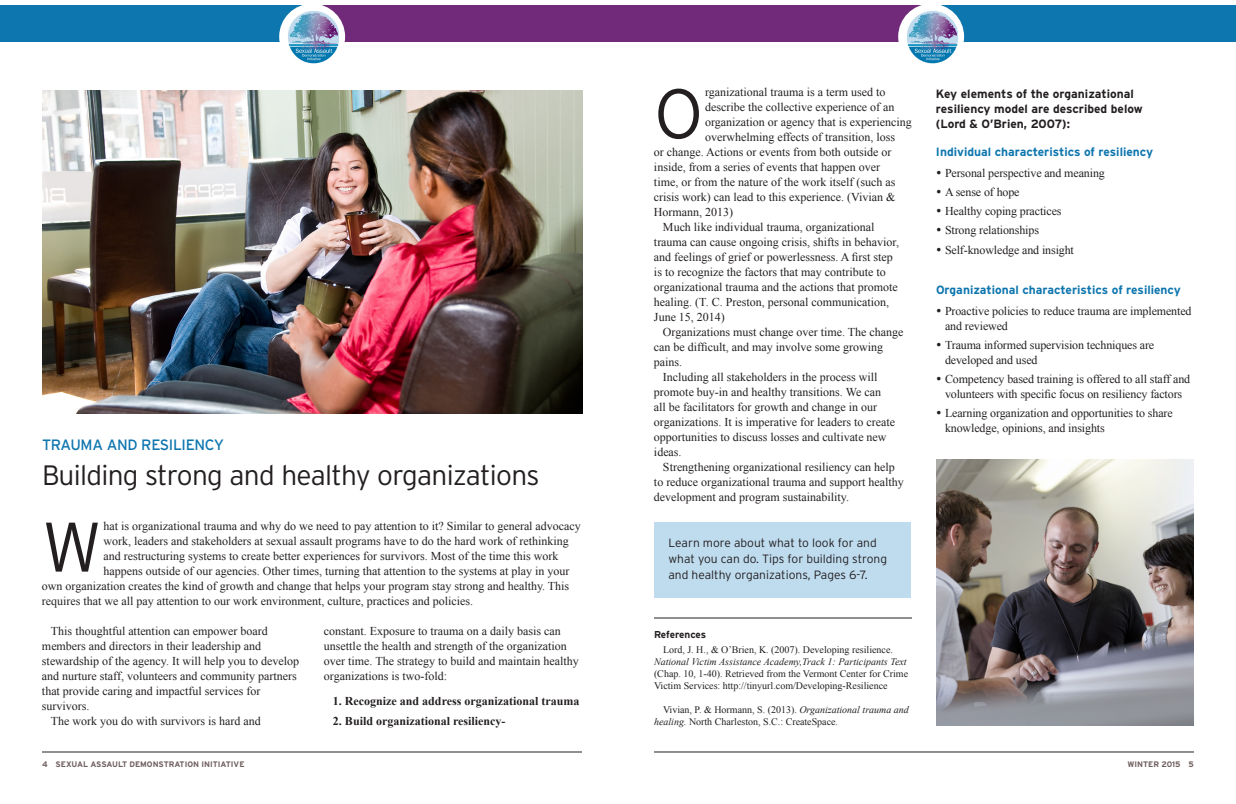
<style>
.page{position:relative;width:1236px;height:804px;background:#fff}
.page>*{position:absolute;margin:0;border:0;box-sizing:border-box;transform-origin:0 0}
.RESOURCE_Body_text{font:300 69.9px "Interstate";color:#231f20}
.RESOURCE_Inside_labe{font:300 28px "Interstate";letter-spacing:-.025em;color:#231f20}
.RESOURCE_Inside_labe-2{font:15px "Interstate";letter-spacing:-.025em;color:#0e76ae}
.RESOURCE_Body_text-2{font:12px/15px "Times New Roman";color:#231f20}
.RESOURCE_Contents{font:300 12px/16px "Interstate";color:#231f20}
.RESOURCE_Contents-2{font:700 12px/15px "Interstate";color:#231f20}
.RESOURCE_Contents-3{font:700 12px "Interstate";color:#0e76ae}
.RESOURCE_Body_text-3{font:700 12px "Times New Roman";color:#231f20}
.RESOURCE_Body_text-4{font:10px/12px "Times New Roman";color:#231f20}
.RESOURCE_Contents-4{font:700 10px "Interstate";letter-spacing:-.01em;color:#231f20}
.t1{font:700 8px "Interstate";color:#6f5e5e}
.s1{font-style:italic}
</style>
<div class="page">
<img style="left:42px;top:90px;width:540px;height:324px">
<img style="left:936px;top:459px;width:258px;height:267px">
<div style="left:654px;top:522px;width:258px;height:76px;background:#bfdcef"></div>
<hr style="left:654px;top:618px;width:258px;height:1px;background:#231f20">
<div style="left:300px;top:5px;width:318px;height:37px;background:#712a79"></div>
<div style="left:0;top:5px;width:317px;height:37px;background:#0e76ae"></div>
<img style="left:287px;top:10px;width:52px;height:54px">
<div style="left:279px;top:4px;width:66px;height:66px;border:5px solid #fff;border-radius:50%"></div>
<div style="left:919px;top:5px;width:317px;height:37px;background:#0e76ae"></div>
<div style="left:618px;top:5px;width:318px;height:37px;background:#712a79"></div>
<img style="left:906px;top:10px;width:52px;height:54px">
<div style="left:898px;top:4px;width:66px;height:66px;border:5px solid #fff;border-radius:50%"></div>
<hr style="left:42px;top:752px;width:540px;height:1px;background:#231f20">
<hr style="left:654px;top:752px;width:540px;height:1px;background:#231f20">
<p class="RESOURCE_Inside_labe-2" style="left:42px;top:436px;width:184px">TRAUMA AND RESILIENCY</p>
<p class="RESOURCE_Inside_labe" style="left:42px;top:459px;width:499px">Building strong and healthy organizations</p>
<p class="RESOURCE_Body_text" style="left:42px;top:504px;width:61px">W</p>
<p class="RESOURCE_Body_text-2" style="left:104px;top:518px;width:479px">hat is organizational trauma and why do we need to pay attention to it? Similar to general advocacy</p>
<p class="RESOURCE_Body_text-2" style="left:104px;top:533px;width:467px">work, leaders and stakeholders at sexual assault programs have to do the hard work of rethinking</p>
<p class="RESOURCE_Body_text-2" style="left:104px;top:548px;width:456px">and restructuring systems to create better experiences for survivors. Most of the time this work</p>
<p class="RESOURCE_Body_text-2" style="left:104px;top:563px;width:467px">happens outside of our agencies. Other times, turning that attention to the systems at play in your</p>
<p class="RESOURCE_Body_text-2" style="left:42px;top:578px;width:529px">own organization creates the kind of growth and change that helps your program stay strong and healthy. This</p>
<p class="RESOURCE_Body_text-2" style="left:42px;top:593px;width:433px">requires that we all pay attention to our work environment, culture, practices and policies.</p>
<p class="RESOURCE_Body_text-2" style="left:42px;top:624px;width:259px;text-indent:9px">This thoughtful attention can empower board members and directors in their leadership and stewardship of the agency. It will help you to develop and nurture staff, volunteers and community partners that provide caring and impactful services for survivors.</p>
<p class="RESOURCE_Body_text-2" style="left:51px;top:714px;width:211px">The work you do with survivors is hard and</p>
<p class="RESOURCE_Body_text-2" style="left:324px;top:624px;width:256px">constant. Exposure to trauma on a daily basis can unsettle the health and strength of the organization over time. The strategy to build and maintain healthy organizations is two-fold:</p>
<p class="RESOURCE_Body_text-3" style="left:333px;top:693px;width:248px">1. Recognize and address organizational trauma</p>
<p class="RESOURCE_Body_text-3" style="left:333px;top:713px;width:174px">2. Build organizational resiliency-</p>
<p class="RESOURCE_Body_text" style="left:654px;top:71px;width:51px">O</p>
<p class="RESOURCE_Body_text-2" style="left:705px;top:85px;width:182px">rganizational trauma is a term used to</p>
<p class="RESOURCE_Body_text-2" style="left:705px;top:100px;width:191px">describe the collective experience of an</p>
<p class="RESOURCE_Body_text-2" style="left:705px;top:115px;width:208px">organization or agency that is experiencing</p>
<p class="RESOURCE_Body_text-2" style="left:705px;top:130px;width:192px">overwhelming effects of transition, loss</p>
<p class="RESOURCE_Body_text-2" style="left:654px;top:145px;width:239px">or change. Actions or events from both outside or</p>
<p class="RESOURCE_Body_text-2" style="left:654px;top:160px;width:228px">inside, from a series of events that happen over</p>
<p class="RESOURCE_Body_text-2" style="left:654px;top:175px;width:243px">time, or from the nature of the work itself (such as</p>
<p class="RESOURCE_Body_text-2" style="left:654px;top:190px;width:243px">crisis work) can lead to this experience. (Vivian &amp;</p>
<p class="RESOURCE_Body_text-2" style="left:654px;top:205px;width:81px">Hormann, 2013)</p>
<p class="RESOURCE_Body_text-2" style="left:654px;top:220px;width:247px;text-indent:9px">Much like individual trauma, organizational trauma can cause ongoing crisis, shifts in behavior, and feelings of grief or powerlessness. A first step is to recognize the factors that may contribute to organizational trauma and the actions that promote healing. (T. C. Preston, personal communication, June 15, 2014)</p>
<p class="RESOURCE_Body_text-2" style="left:654px;top:325px;width:251px;text-indent:9px">Organizations must change over time. The change can be difficult, and may involve some growing pains.</p>
<p class="RESOURCE_Body_text-2" style="left:654px;top:370px;width:243px;text-indent:9px">Including all stakeholders in the process will promote buy-in and healthy transitions. We can all be facilitators for growth and change in our organizations. It is imperative for leaders to create opportunities to discuss losses and cultivate new ideas.</p>
<p class="RESOURCE_Body_text-2" style="left:654px;top:460px;width:251px;text-indent:9px">Strengthening organizational resiliency can help to reduce organizational trauma and support healthy development and program sustainability.</p>
<p class="RESOURCE_Contents" style="left:668px;top:535px;width:220px">Learn more about what to look for and what you can do. Tips for building strong and healthy organizations, Pages 6-7.</p>
<p class="RESOURCE_Contents-4" style="left:654px;top:629px;width:54px">References</p>
<p class="RESOURCE_Body_text-4" style="left:654px;top:644px;width:256px;text-indent:9px">Lord, J. H., &amp; O’Brien, K. (2007). Developing resilience.<br><span class="s1">National Victim Assistance Academy,Track 1: Participants Text </span>(Chap. 10, 1-40). Retrieved from the Vermont Center for Crime Victim Services: http://tinyurl.com/Developing-Resilience</p>
<p class="RESOURCE_Body_text-4" style="left:654px;top:704px;width:256px;text-indent:9px">Vivian, P. &amp; Hormann, S. (2013). <span class="s1">Organizational trauma and healing.</span> North Charleston, S.C.: CreateSpace.</p>
<p class="RESOURCE_Contents-2" style="left:936px;top:86px;width:208px">Key elements of the organizational resiliency model are described below (Lord &amp; O’Brien, 2007):</p>
<p class="RESOURCE_Contents-3" style="left:936px;top:144px;width:219px">Individual characteristics of resiliency</p>
<p class="RESOURCE_Body_text-2" style="left:945px;top:165px;width:161px">Personal perspective and meaning</p>
<p class="RESOURCE_Body_text-2" style="left:945px;top:184px;width:76px">A sense of hope</p>
<p class="RESOURCE_Body_text-2" style="left:945px;top:203px;width:118px">Healthy coping practices</p>
<p class="RESOURCE_Body_text-2" style="left:945px;top:222px;width:96px">Strong relationships</p>
<p class="RESOURCE_Body_text-2" style="left:945px;top:242px;width:130px">Self-knowledge and insight</p>
<p class="RESOURCE_Contents-3" style="left:936px;top:282px;width:247px">Organizational characteristics of resiliency</p>
<p class="RESOURCE_Body_text-2" style="left:945px;top:303px;width:248px">Proactive policies to reduce trauma are implemented and reviewed</p>
<p class="RESOURCE_Body_text-2" style="left:945px;top:337px;width:211px">Trauma informed supervision techniques are developed and used</p>
<p class="RESOURCE_Body_text-2" style="left:945px;top:371px;width:247px">Competency based training is offered to all staff and volunteers with specific focus on resiliency factors</p>
<p class="RESOURCE_Body_text-2" style="left:945px;top:405px;width:229px">Learning organization and opportunities to share knowledge, opinions, and insights</p>
<p class="t1" style="left:42px;top:760px;width:204px">4 SEXUAL ASSAULT DEMONSTRATION INITIATIVE</p>
<p class="t1" style="left:1127px;top:760px;width:68px">WINTER 2015 5</p>
</div>
